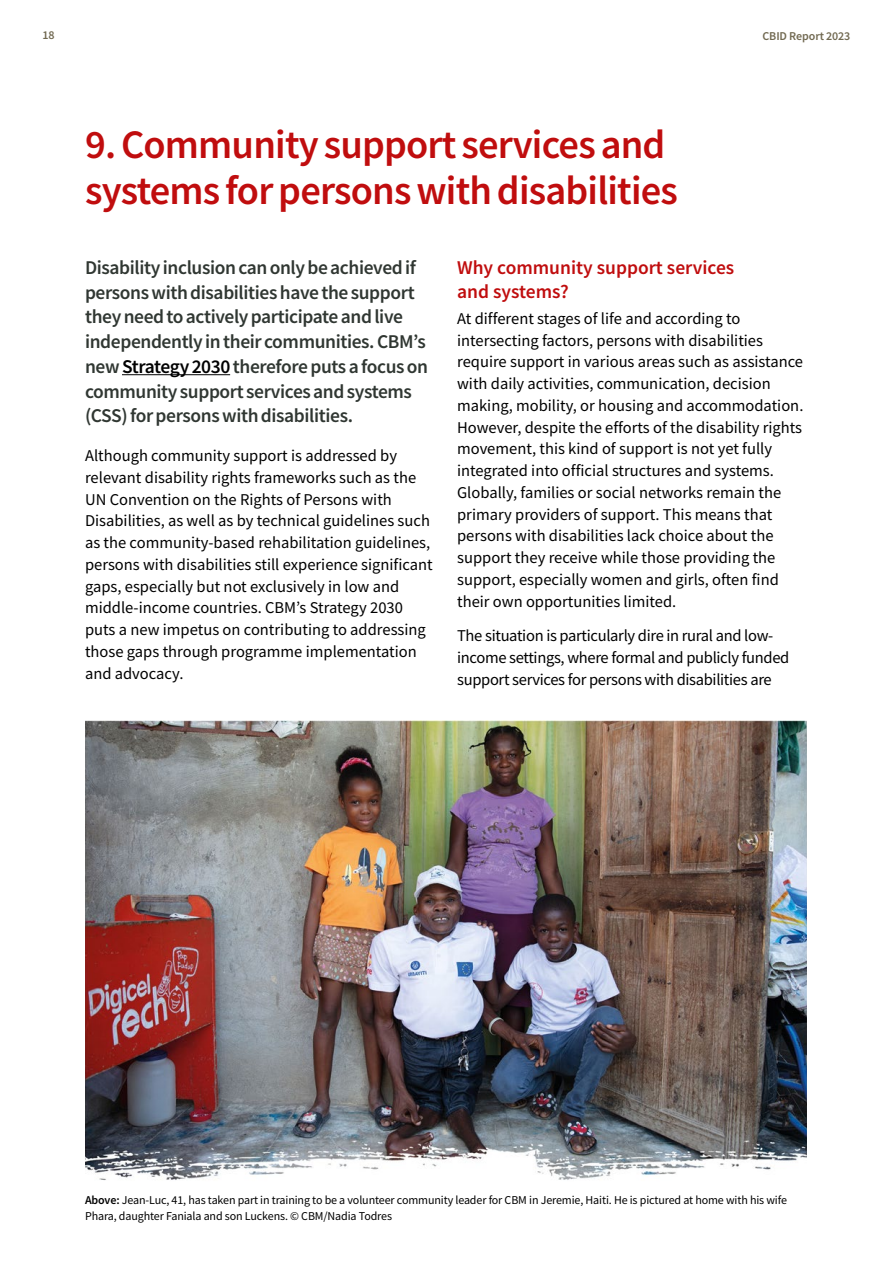
<style>
.page{position:relative;width:893px;height:1263px;background:#fff}
.page>*{position:absolute;margin:0;border:0;box-sizing:border-box;transform-origin:0 0}
.H2_-_main_heading{font:600 40.5px/46.5px "Source Sans Pro";letter-spacing:-.02em;color:#c00d0e}
.p_-_intro_para{font:600 19.5px/24.8px "Source Sans Pro";letter-spacing:-.02em;color:#303732}
.H3_-_sub_heading{font:600 19.5px/24px "Source Sans Pro";color:#c00d0e}
.p_-_body_text{font:16.5px/21.8px "Source Sans Pro";color:#000}
.p_-_body_text-2{font:16.5px/21.8px "Source Sans Pro";letter-spacing:-.02em;color:#000}
.caption_text{font:12px/16.5px "Source Sans Pro";letter-spacing:-.01em;color:#000}
.t1{font:600 12px "Source Sans Pro";letter-spacing:-.01em;color:#716951}
.s1{color:#000}
.s2{font-weight:600}
</style>
<div class="page">
<hr style="left:122px;top:374px;width:108px;height:1px;background:#000">
<img style="left:85px;top:721px;width:721px;height:459px">
<p class="t1" style="left:43px;top:27px;width:14px">18</p>
<p class="t1" style="left:762px;top:28px;width:89px">CBID Report 2023</p>
<h2 class="H2_-_main_heading" style="left:85px;top:121px;width:595px">9. Community support services and systems for persons with disabilities</h2>
<p class="p_-_intro_para" style="left:85px;top:255px;width:345px">Disability inclusion can only be achieved if persons with disabilities have the support they need to actively participate and live independently in their communities. CBM’s new <span class="s1">Strategy 2030</span> therefore puts a focus on community support services and systems (CSS) for persons with disabilities.</p>
<p class="p_-_body_text" style="left:85px;top:445px;width:349px">Although community support is addressed by relevant disability rights frameworks such as the UN Convention on the Rights of Persons with Disabilities, as well as by technical guidelines such as the community-based rehabilitation guidelines, persons with disabilities still experience significant gaps, especially but not exclusively in low and middle-income countries. CBM’s Strategy 2030 puts a new impetus on contributing to addressing those gaps through programme implementation and advocacy.</p>
<h3 class="H3_-_sub_heading" style="left:457px;top:255px;width:279px">Why community support services and systems?</h3>
<p class="p_-_body_text" style="left:457px;top:307px;width:348px">At different stages of life and according to intersecting factors, persons with disabilities require support in various areas such as assistance with daily activities, communication, decision making, mobility, or housing and accommodation.<br>However, despite the efforts of the disability rights movement, this kind of support is not yet fully integrated into official structures and systems.<br>Globally, families or social networks remain the primary providers of support. This means that persons with disabilities lack choice about the support they receive while those providing the support, especially women and girls, often find their own opportunities limited.</p>
<p class="p_-_body_text-2" style="left:457px;top:625px;width:334px">The situation is particularly dire in rural and low&shy;income settings, where formal and publicly funded support services for persons with disabilities are</p>
<p class="caption_text" style="left:85px;top:1192px;width:703px"><span class="s2">Above:</span> Jean-Luc, 41, has taken part in training to be a volunteer community leader for CBM in Jeremie, Haiti. He is pictured at home with his wife<br>Phara, daughter Faniala and son Luckens. © CBM/Nadia Todres</p>
</div>
